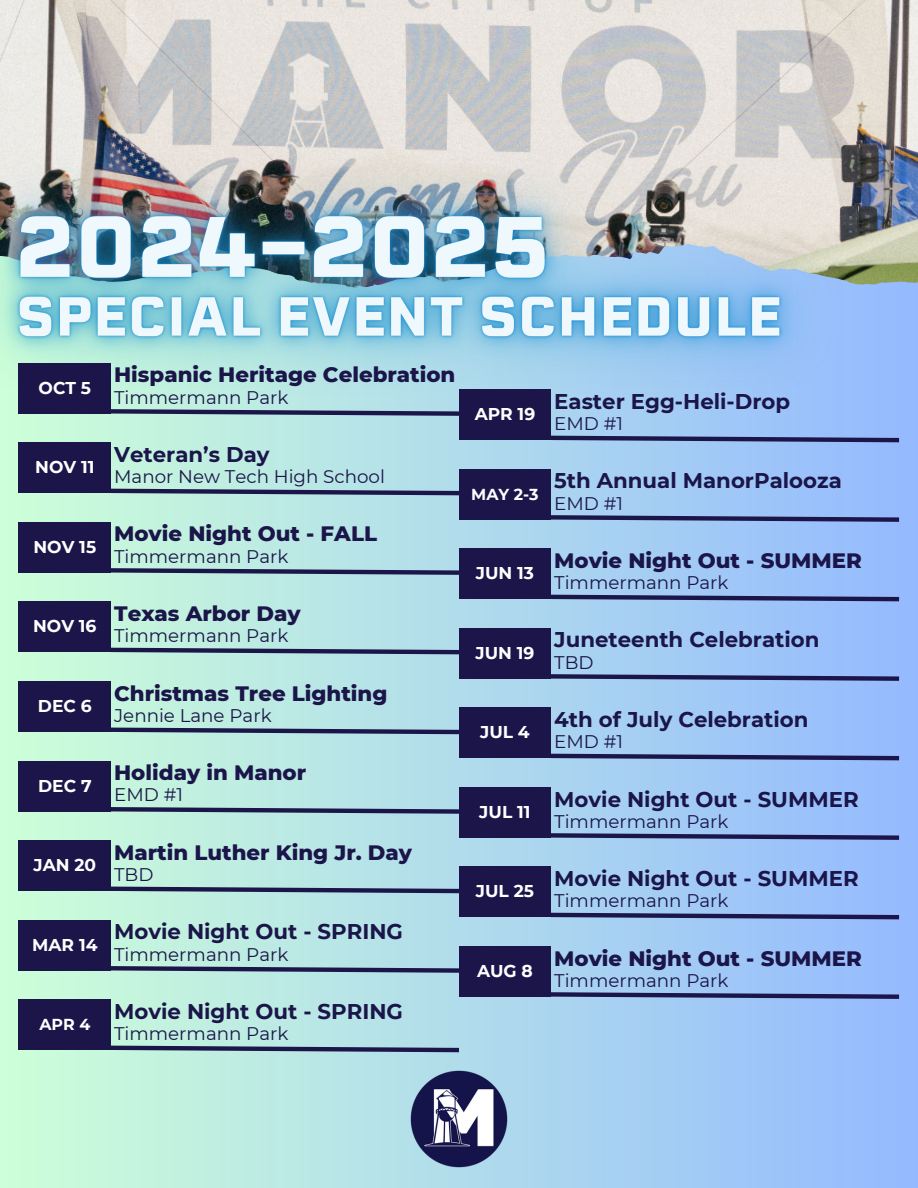
<style>
.page{position:relative;width:918px;height:1188px;background:#fff}
.page>*{position:absolute;margin:0;border:0;box-sizing:border-box;transform-origin:0 0}
.t1{font:700 21.3px "Montserrat";color:#1b1549}
.t2{font:800 21.3px "Montserrat";color:#1b1549}
.t3{font:18.3px "Montserrat";color:#1b1549}
.t4{font:700 17.1px "Montserrat";color:#fff}
.t5{font:700 15.9px "Montserrat";color:#fff}
</style>
<div class="page">
<div style="left:0;top:0;width:918px;height:1188px;background:linear-gradient(to right,#cefad6,#94bbff)"></div>
<img style="left:184px;top:0;width:734px;height:252px">
<img style="left:411px;top:1070px;width:96px;height:97px">
<img style="left:0;top:79px;width:892px;height:386px">
<div style="left:19px;top:363px;width:92px;height:51px;background:#1b1549"></div>
<svg style="left:106px;top:407px;width:353px;height:11px;background:#7a93a5"></svg>
<div style="left:459px;top:389px;width:92px;height:51px;background:#1b1549"></div>
<svg style="left:547px;top:433px;width:356px;height:12px;background:#6f86b7"></svg>
<div style="left:19px;top:442px;width:92px;height:51px;background:#1b1549"></div>
<svg style="left:106px;top:486px;width:353px;height:12px;background:#809baa"></svg>
<div style="left:459px;top:469px;width:92px;height:51px;background:#1b1549"></div>
<svg style="left:547px;top:513px;width:356px;height:11px;background:#6b80b1"></svg>
<div style="left:19px;top:522px;width:92px;height:51px;background:#1b1549"></div>
<svg style="left:106px;top:566px;width:353px;height:11px;background:#7a93a5"></svg>
<div style="left:459px;top:548px;width:92px;height:51px;background:#1b1549"></div>
<svg style="left:547px;top:592px;width:356px;height:12px;background:#6f86b7"></svg>
<div style="left:19px;top:602px;width:92px;height:50px;background:#1b1549"></div>
<svg style="left:106px;top:645px;width:353px;height:12px;background:#809baa"></svg>
<div style="left:459px;top:628px;width:92px;height:51px;background:#1b1549"></div>
<svg style="left:547px;top:672px;width:356px;height:11px;background:#6b80b1"></svg>
<div style="left:19px;top:761px;width:92px;height:51px;background:#1b1549"></div>
<svg style="left:106px;top:805px;width:353px;height:11px;background:#7a93a5"></svg>
<div style="left:459px;top:708px;width:92px;height:50px;background:#1b1549"></div>
<svg style="left:547px;top:751px;width:356px;height:12px;background:#6f86b7"></svg>
<div style="left:19px;top:840px;width:92px;height:51px;background:#1b1549"></div>
<svg style="left:106px;top:884px;width:353px;height:11px;background:#7a93a5"></svg>
<div style="left:459px;top:787px;width:92px;height:51px;background:#1b1549"></div>
<svg style="left:547px;top:831px;width:356px;height:11px;background:#6b80b1"></svg>
<div style="left:19px;top:920px;width:92px;height:51px;background:#1b1549"></div>
<svg style="left:106px;top:964px;width:353px;height:11px;background:#7a93a5"></svg>
<div style="left:459px;top:867px;width:92px;height:50px;background:#1b1549"></div>
<svg style="left:547px;top:911px;width:356px;height:11px;background:#6b80b1"></svg>
<div style="left:19px;top:999px;width:92px;height:51px;background:#1b1549"></div>
<svg style="left:106px;top:1043px;width:357px;height:11px;background:#7b94a6"></svg>
<div style="left:459px;top:946px;width:92px;height:51px;background:#1b1549"></div>
<svg style="left:547px;top:990px;width:356px;height:11px;background:#6b80b1"></svg>
<div style="left:19px;top:681px;width:92px;height:51px;background:#1b1549"></div>
<svg style="left:106px;top:725px;width:353px;height:11px;background:#7a93a5"></svg>
<h2 class="t4" style="left:39px;top:377px;width:54px">OCT 5</h2>
<h3 class="t4" style="left:35px;top:457px;width:61px">NOV 11</h3>
<h3 class="t4" style="left:34px;top:536px;width:64px">NOV 15</h3>
<p class="t2" style="left:114px;top:362px;width:343px">Hispanic Heritage Celebration</p>
<p class="t3" style="left:114px;top:386px;width:176px">Timmermann Park</p>
<h2 class="t1" style="left:114px;top:441px;width:157px">Veteran’s Day</h2>
<p class="t3" style="left:114px;top:465px;width:272px">Manor New Tech High School</p>
<h2 class="t2" style="left:114px;top:521px;width:264px">Movie Night Out - FALL</h2>
<p class="t3" style="left:114px;top:545px;width:176px">Timmermann Park</p>
<p class="t4" style="left:33px;top:616px;width:65px">NOV 16</p>
<h3 class="t4" style="left:38px;top:696px;width:55px">DEC 6</h3>
<h4 class="t4" style="left:38px;top:775px;width:55px">DEC 7</h4>
<h4 class="t4" style="left:34px;top:855px;width:64px">JAN 20</h4>
<p class="t4" style="left:32px;top:934px;width:67px">MAR 14</p>
<p class="t5" style="left:39px;top:1015px;width:52px">APR 4</p>
<h3 class="t2" style="left:114px;top:600px;width:188px">Texas Arbor Day</h3>
<h2 class="t3" style="left:114px;top:624px;width:176px">Timmermann Park</h2>
<p class="t2" style="left:114px;top:680px;width:275px">Christmas Tree Lighting</p>
<p class="t3" style="left:114px;top:704px;width:159px">Jennie Lane Park</p>
<h3 class="t2" style="left:114px;top:760px;width:194px">Holiday in Manor</h3>
<h2 class="t3" style="left:114px;top:784px;width:70px">EMD #1</h2>
<h3 class="t2" style="left:114px;top:839px;width:299px">Martin Luther King Jr. Day</h3>
<h2 class="t3" style="left:114px;top:863px;width:41px">TBD</h2>
<p class="t1" style="left:114px;top:919px;width:290px">Movie Night Out - SPRING</p>
<h2 class="t3" style="left:114px;top:943px;width:176px">Timmermann Park</h2>
<p class="t1" style="left:114px;top:998px;width:290px">Movie Night Out - SPRING</p>
<h4 class="t3" style="left:114px;top:1022px;width:176px">Timmermann Park</h4>
<h3 class="t4" style="left:475px;top:404px;width:62px">APR 19</h3>
<h2 class="t1" style="left:554px;top:388px;width:237px">Easter Egg-Heli-Drop</h2>
<h4 class="t3" style="left:554px;top:412px;width:70px">EMD #1</h4>
<h3 class="t5" style="left:471px;top:484px;width:69px">MAY 2-3</h3>
<h2 class="t1" style="left:554px;top:468px;width:289px">5th Annual ManorPalooza</h2>
<h4 class="t3" style="left:554px;top:492px;width:70px">EMD #1</h4>
<h3 class="t4" style="left:476px;top:563px;width:60px">JUN 13</h3>
<h2 class="t2" style="left:554px;top:547px;width:309px">Movie Night Out - SUMMER</h2>
<p class="t3" style="left:554px;top:571px;width:176px">Timmermann Park</p>
<p class="t4" style="left:475px;top:642px;width:60px">JUN 19</p>
<h3 class="t1" style="left:554px;top:627px;width:267px">Juneteenth Celebration</h3>
<h2 class="t3" style="left:554px;top:651px;width:41px">TBD</h2>
<p class="t4" style="left:480px;top:722px;width:51px">JUL 4</p>
<h3 class="t1" style="left:554px;top:706px;width:256px">4th of July Celebration</h3>
<h2 class="t3" style="left:554px;top:730px;width:70px">EMD #1</h2>
<h4 class="t4" style="left:479px;top:801px;width:53px">JUL 11</h4>
<p class="t4" style="left:476px;top:881px;width:60px">JUL 25</p>
<p class="t4" style="left:477px;top:960px;width:57px">AUG 8</p>
<h3 class="t1" style="left:554px;top:786px;width:306px">Movie Night Out - SUMMER</h3>
<p class="t3" style="left:554px;top:810px;width:176px">Timmermann Park</p>
<h3 class="t1" style="left:554px;top:865px;width:306px">Movie Night Out - SUMMER</h3>
<h2 class="t3" style="left:554px;top:889px;width:176px">Timmermann Park</h2>
<p class="t2" style="left:554px;top:945px;width:309px">Movie Night Out - SUMMER</p>
<h2 class="t3" style="left:554px;top:969px;width:176px">Timmermann Park</h2>
</div>
